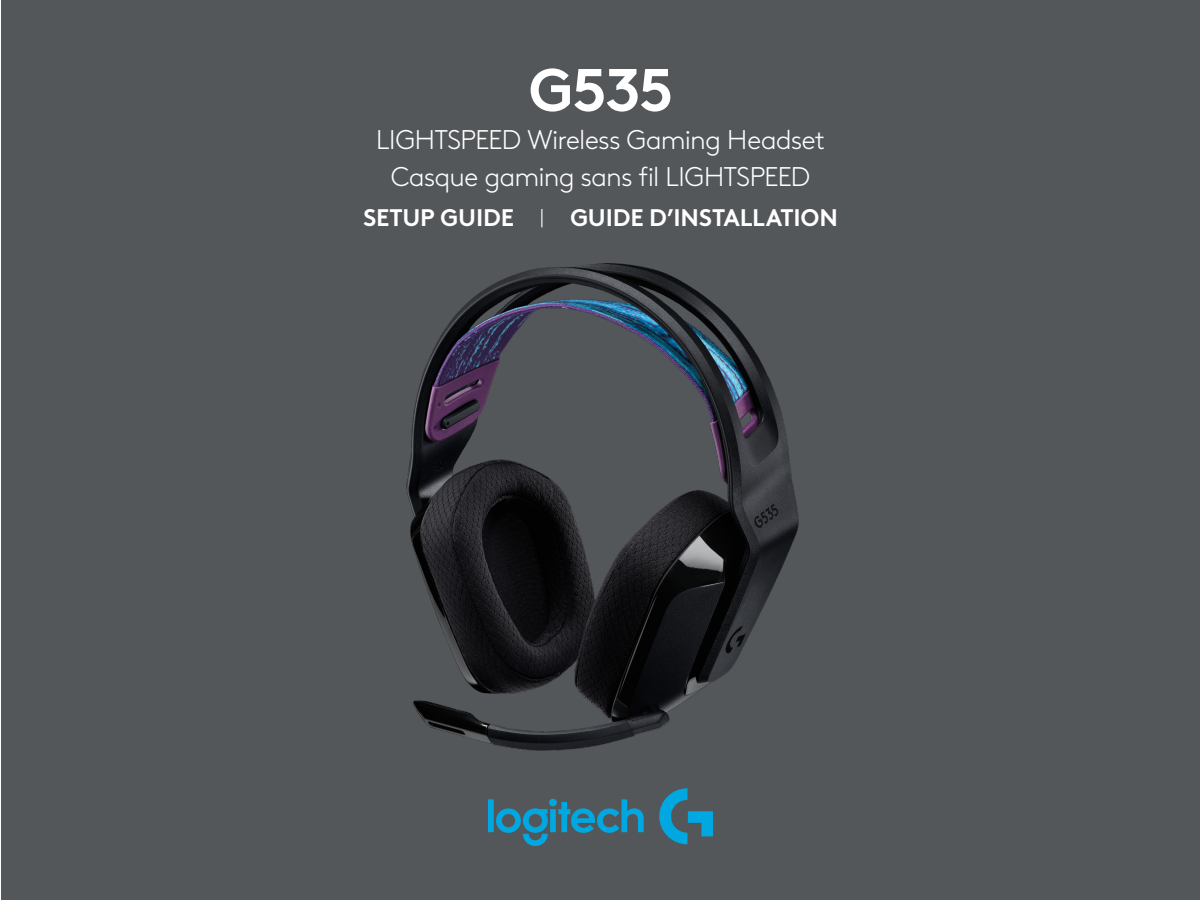
<style>
.page{position:relative;width:1200px;height:900px;background:#fff}
.page>*{position:absolute;margin:0;border:0;box-sizing:border-box;transform-origin:0 0}
.B_head{font:700 60px "Brown Logitech Pan";color:#fff}
.A_head{font:300 27px "Brown Logitech Pan";letter-spacing:-.035em;color:#fff}
.C_head{font:700 24px "Brown Logitech Pan";letter-spacing:-.01em;color:#fff}
.s1{font-weight:300;font-size:19.5px}
</style>
<div class="page">
<div style="left:1px;top:0;width:1199px;height:900px;background:#54575a"></div>
<svg style="left:488px;top:788px;width:225px;height:58px"></svg>
<img style="left:406px;top:263px;width:393px;height:488px">
<p class="B_head" style="left:528px;top:44px;width:147px">G535</p>
<p class="A_head" style="left:376px;top:120px;width:451px">LIGHTSPEED Wireless Gaming Headset</p>
<p class="A_head" style="left:390px;top:157px;width:422px">Casque gaming sans fil LIGHTSPEED</p>
<p class="C_head" style="left:363px;top:200px;width:476px">SETUP GUIDE <span class="s1">|</span> GUIDE D’INSTALLATION</p>
</div>
